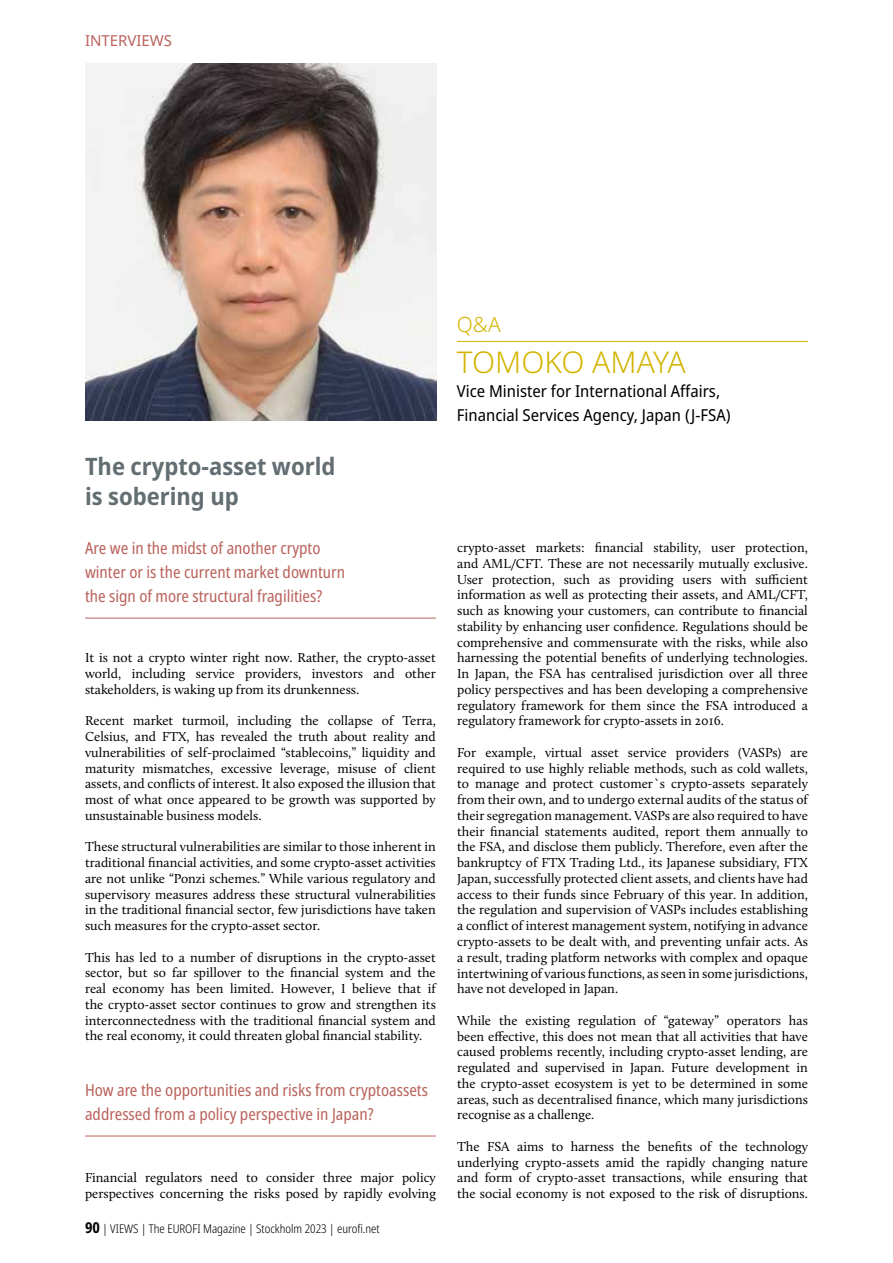
<style>
.page{position:relative;width:893px;height:1263px;background:#fff}
.page>*{position:absolute;margin:0;border:0;box-sizing:border-box;transform-origin:0 0}
.t1{font:300 30px "Noto Sans";color:#d3b400}
.t2{font:700 semi-condensed 24px/30px "Noto Sans";color:#636e73}
.t3{font:300 21px "Noto Sans";color:#d3b400}
.t4{font:condensed 16.5px/24px "Noto Sans";color:#ba635c}
.t5{font:semi-condensed 16.5px/24px "Noto Sans";color:#000}
.t6{font:15px "Noto Sans";color:#ba635c}
.t7{font:13.5px/15.8px "Calluna";color:#000;text-align:justify}
.t8{font:300 condensed 12px "Noto Sans";color:#000}
.s1{font-weight:700;font-size:15px}
</style>
<div class="page">
<img style="left:85px;top:64px;width:351px;height:357px">
<hr style="left:85px;top:618px;width:351px;height:1px;background:#ba635c">
<hr style="left:85px;top:1136px;width:351px;height:1px;background:#ba635c">
<hr style="left:457px;top:341px;width:351px;height:1px;background:#d3b400">
<p class="t6" style="left:85px;top:30px;width:89px">INTERVIEWS</p>
<h2 class="t2" style="left:85px;top:451px;width:252px">The crypto-asset world is sobering up</h2>
<p class="t4" style="left:85px;top:536px;width:262px">Are we in the midst of another crypto winter or is the current market downturn the sign of more structural fragilities?</p>
<p class="t7" style="left:85px;top:650px;width:352px">It is not a crypto winter right now. Rather, the crypto-asset world, including service providers, investors and other stakeholders, is waking up from its drunkenness.</p>
<p class="t7" style="left:85px;top:713px;width:352px">Recent market turmoil, including the collapse of Terra, Celsius, and FTX, has revealed the truth about reality and vulnerabilities of self-proclaimed “stablecoins,” liquidity and maturity mismatches, excessive leverage, misuse of client assets, and conflicts of interest. It also exposed the illusion that most of what once appeared to be growth was supported by unsustainable business models.</p>
<p class="t7" style="left:85px;top:839px;width:352px">These structural vulnerabilities are similar to those inherent in traditional financial activities, and some crypto-asset activities are not unlike “Ponzi schemes.” While various regulatory and supervisory measures address these structural vulnerabilities in the traditional financial sector, few jurisdictions have taken such measures for the crypto-asset sector.</p>
<p class="t7" style="left:85px;top:949px;width:352px">This has led to a number of disruptions in the crypto-asset sector, but so far spillover to the financial system and the real economy has been limited. However, I believe that if the crypto-asset sector continues to grow and strengthen its interconnectedness with the traditional financial system and the real economy, it could threaten global financial stability.</p>
<p class="t4" style="left:85px;top:1078px;width:344px">How are the opportunities and risks from cryptoassets addressed from a policy perspective in Japan?</p>
<p class="t7" style="left:85px;top:1170px;width:352px">Financial regulators need to consider three major policy perspectives concerning the risks posed by rapidly evolving</p>
<p class="t8" style="left:85px;top:1220px;width:296px"><span class="s1">90</span> | VIEWS | The EUROFI Magazine | Stockholm 2023 | eurofi.net</p>
<h3 class="t3" style="left:457px;top:309px;width:45px">Q&amp;A</h3>
<h1 class="t1" style="left:457px;top:341px;width:230px">TOMOKO AMAYA</h1>
<p class="t5" style="left:457px;top:380px;width:275px">Vice Minister for International Affairs,<br>Financial Services Agency, Japan (J-FSA)</p>
<p class="t7" style="left:457px;top:540px;width:352px">crypto-asset markets: financial stability, user protection, and AML/CFT. These are not necessarily mutually exclusive.<br>User protection, such as providing users with sufficient information as well as protecting their assets, and AML/CFT, such as knowing your customers, can contribute to financial stability by enhancing user confidence. Regulations should be comprehensive and commensurate with the risks, while also harnessing the potential benefits of underlying technologies.<br>In Japan, the FSA has centralised jurisdiction over all three policy perspectives and has been developing a comprehensive regulatory framework for them since the FSA introduced a regulatory framework for crypto-assets in 2016.</p>
<p class="t7" style="left:457px;top:744px;width:352px">For example, virtual asset service providers (VASPs) are required to use highly reliable methods, such as cold wallets, to manage and protect customer`s crypto-assets separately from their own, and to undergo external audits of the status of their segregation management. VASPs are also required to have their financial statements audited, report them annually to the FSA, and disclose them publicly. Therefore, even after the bankruptcy of FTX Trading Ltd., its Japanese subsidiary, FTX Japan, successfully protected client assets, and clients have had access to their funds since February of this year. In addition, the regulation and supervision of VASPs includes establishing a conflict of interest management system, notifying in advance crypto-assets to be dealt with, and preventing unfair acts. As a result, trading platform networks with complex and opaque intertwining of various functions, as seen in some jurisdictions, have not developed in Japan.</p>
<p class="t7" style="left:457px;top:1012px;width:352px">While the existing regulation of “gateway” operators has been effective, this does not mean that all activities that have caused problems recently, including crypto-asset lending, are regulated and supervised in Japan. Future development in the crypto-asset ecosystem is yet to be determined in some areas, such as decentralised finance, which many jurisdictions recognise as a challenge.</p>
<p class="t7" style="left:457px;top:1138px;width:352px">The FSA aims to harness the benefits of the technology underlying crypto-assets amid the rapidly changing nature and form of crypto-asset transactions, while ensuring that the social economy is not exposed to the risk of disruptions.</p>
</div>
